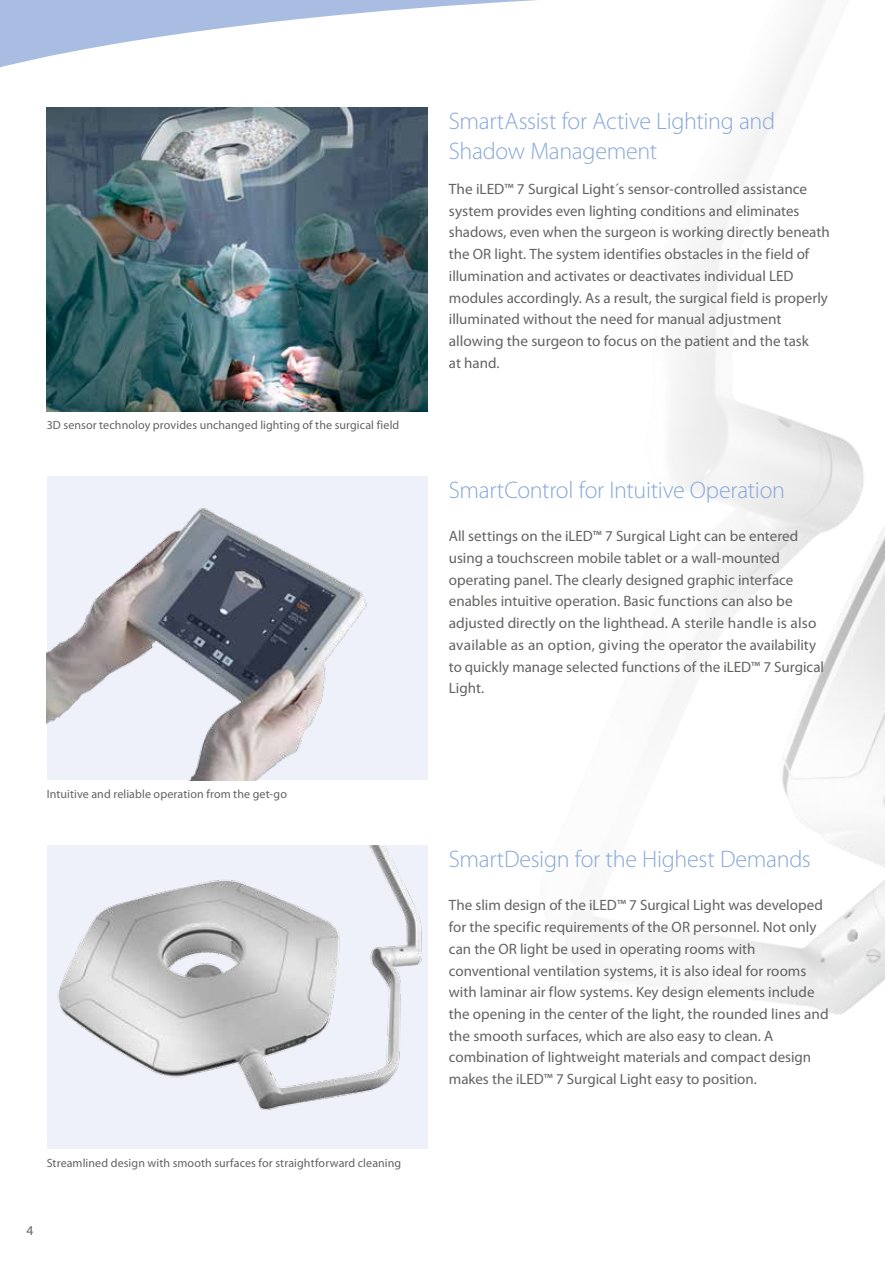
<style>
.page{position:relative;width:885px;height:1263px;background:#fff}
.page>*{position:absolute;margin:0;border:0;box-sizing:border-box;transform-origin:0 0}
.t1{font:300 24px/30px "Myriad Pro";letter-spacing:-.015em;color:#88a8d8}
.t2{font:15px/21.8px "Myriad Pro";color:#636362}
.t3{font:13.5px "Myriad Pro";color:#636362}
.t4{font:12px "Myriad Pro";letter-spacing:.01em;color:#636362}
</style>
<div class="page">
<img style="left:47px;top:476px;width:380px;height:304px">
<img style="left:47px;top:107px;width:380px;height:304px">
<img style="left:47px;top:845px;width:380px;height:298px">
<svg style="left:0;top:0;width:825px;height:71px"></svg>
<p class="t4" style="left:47px;top:418px;width:354px">3D sensor technoloy provides unchanged lighting of the surgical field</p>
<p class="t4" style="left:47px;top:787px;width:242px">Intuitive and reliable operation from the get-go</p>
<p class="t4" style="left:47px;top:1156px;width:356px">Streamlined design with smooth surfaces for straightforward cleaning</p>
<p class="t3" style="left:27px;top:1223px;width:8px">4</p>
<h1 class="t1" style="left:449px;top:106px;width:328px">SmartAssist for Active Lighting and<br>Shadow Management</h1>
<p class="t2" style="left:449px;top:178px;width:382px">The iLED™ 7 Surgical Light´s sensor-controlled assistance system provides even lighting conditions and eliminates shadows, even when the surgeon is working directly beneath the OR light. The system identifies obstacles in the field of illumination and activates or deactivates individual LED modules accordingly. As a result, the surgical field is properly illuminated without the need for manual adjustment allowing the surgeon to focus on the patient and the task<br>at hand.</p>
<h1 class="t1" style="left:449px;top:475px;width:337px">SmartControl for Intuitive Operation</h1>
<p class="t2" style="left:449px;top:526px;width:377px">All settings on the iLED™ 7 Surgical Light can be entered using a touchscreen mobile tablet or a wall-mounted operating panel. The clearly designed graphic interface enables intuitive operation. Basic functions can also be adjusted directly on the lighthead. A sterile handle is also available as an option, giving the operator the availability to quickly manage selected functions of the iLED™ 7 Surgical Light.</p>
<h1 class="t1" style="left:449px;top:844px;width:363px">SmartDesign for the Highest Demands</h1>
<p class="t2" style="left:449px;top:895px;width:381px">The slim design of the iLED™ 7 Surgical Light was developed for the specific requirements of the OR personnel. Not only can the OR light be used in operating rooms with conventional ventilation systems, it is also ideal for rooms with laminar air flow systems. Key design elements include the opening in the center of the light, the rounded lines and the smooth surfaces, which are also easy to clean. A combination of lightweight materials and compact design makes the iLED™ 7 Surgical Light easy to position.</p>
</div>
